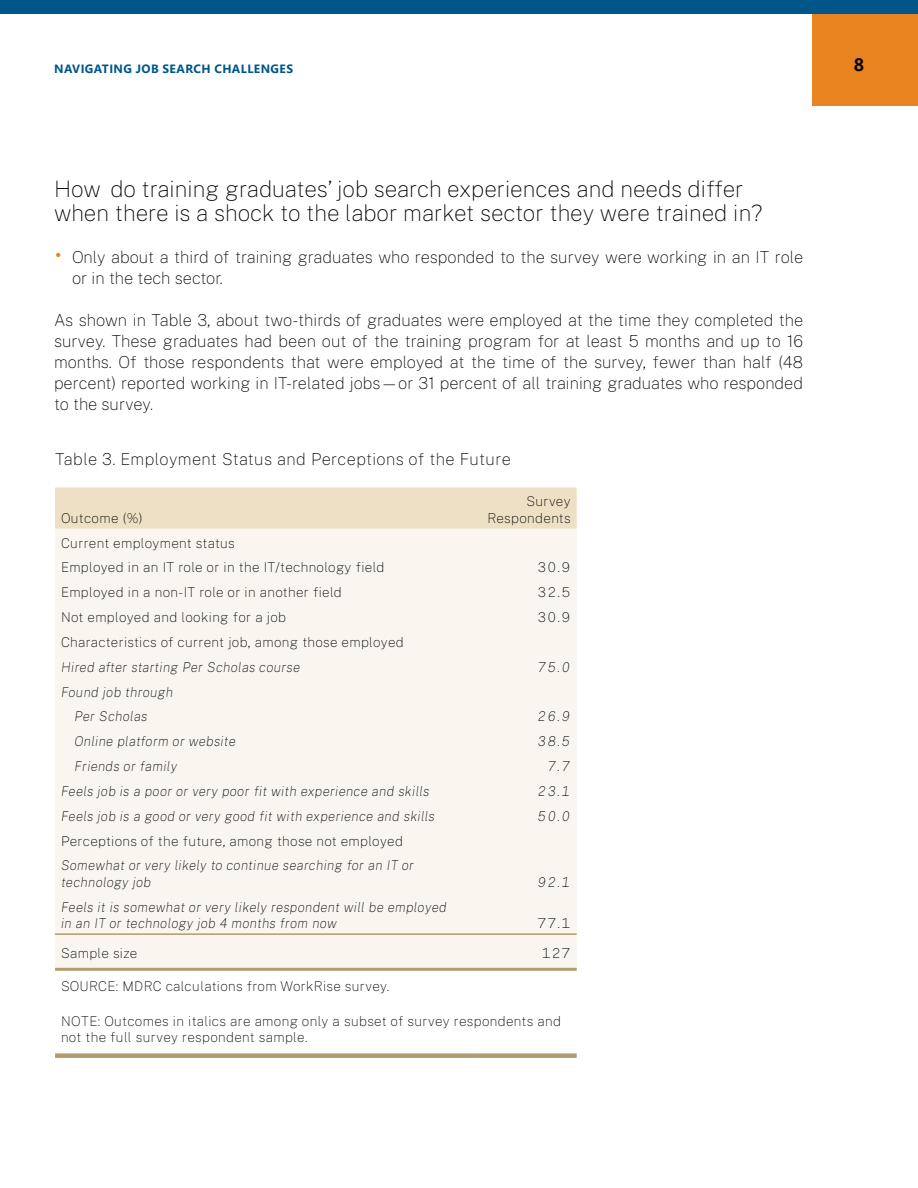
<style>
.page{position:relative;width:918px;height:1188px;background:#fff}
.page>*{position:absolute;margin:0;border:0;box-sizing:border-box;transform-origin:0 0}
._05_Subhead_B{font:500 22.5px/24px "Public Sans";color:#000}
.t1{font:700 18px "Segoe UI";color:#000}
._07_Paragraph_Text{font:16.5px/21px "Public Sans";color:#000}
.Table_-_Title{font:700 16.5px "Public Sans";letter-spacing:.025em;color:#000}
.Table_-_Row_Text{font:italic 13.5px/16.5px "Public Sans";letter-spacing:.025em;color:#000}
.Table_-_Source_Notes{font:13.5px/16.5px "Public Sans";letter-spacing:.025em;color:#000}
.Table_-_Row_Text-2{font:13.5px "Public Sans";letter-spacing:.025em;color:#000}
.Table_-_Row_Subheads{font:700 13.5px "Public Sans";letter-spacing:.025em;color:#000}
.Table_-_Row_Text_indent{font:italic 13.5px "Public Sans";letter-spacing:.025em;color:#000}
.Table_-_Column_Heads{font:800 13.5px/16.5px "Public Sans";letter-spacing:.025em;color:#000;text-align:right}
.Table_-_Row_Data{font:italic 13.5px "Public Sans";letter-spacing:.025em;color:#000}
.Table_-_Row_Data-2{font:13.5px "Public Sans";color:#000}
.t2{font:700 12px "Segoe UI";letter-spacing:.035em;color:#005689}
.s1{font-size:30px;color:#e88320}
</style>
<div class="page">
<div style="left:813px;top:0;width:105px;height:105px;background:#e88320"></div>
<div style="left:0;top:0;width:918px;height:14px;background:#005689"></div>
<div style="left:55px;top:487px;width:522px;height:42px;background:#ede0c4"></div>
<div style="left:55px;top:529px;width:522px;height:439px;background:#faf6ef"></div>
<hr style="left:55px;top:933px;width:419px;height:2px;background:#ad9e6e">
<hr style="left:474px;top:933px;width:103px;height:2px;background:#ad9e6e">
<hr style="left:55px;top:968px;width:419px;height:3px;background:#ad9e6e">
<hr style="left:474px;top:968px;width:103px;height:3px;background:#ad9e6e">
<div style="left:55px;top:1053px;width:419px;height:5px;background:#ad9e6e"></div>
<div style="left:474px;top:1053px;width:103px;height:5px;background:#ad9e6e"></div>
<p class="t2" style="left:54px;top:57px;width:240px">NAVIGATING JOB SEARCH CHALLENGES</p>
<p class="t1" style="left:854px;top:48px;width:12px">8</p>
<p class="_05_Subhead_B" style="left:54px;top:176px;width:710px">How do training graduates’ job search experiences and needs differ when there is a shock to the labor market sector they were trained in?</p>
<p class="_07_Paragraph_Text" style="left:72px;top:246px;width:733px;text-indent:-18px"><span class="s1">•</span> Only about a third of training graduates who responded to the survey were working in an IT role or in the tech sector.</p>
<p class="_07_Paragraph_Text" style="left:54px;top:309px;width:751px;text-align:justify">As shown in Table 3, about two-thirds of graduates were employed at the time they completed the survey. These graduates had been out of the training program for at least 5 months and up to 16 months. Of those respondents that were employed at the time of the survey, fewer than half (48 percent) reported working in IT-related jobs—or 31 percent of all training graduates who responded to the survey.</p>
<p class="Table_-_Title" style="left:55px;top:448px;width:457px">Table 3. Employment Status and Perceptions of the Future</p>
<p class="Table_-_Column_Heads" style="left:61px;top:509px;width:83px">Outcome (%)</p>
<p class="Table_-_Column_Heads" style="left:487px;top:493px;width:85px">Survey<br>Respondents</p>
<p class="Table_-_Row_Subheads" style="left:61px;top:534px;width:175px">Current employment status</p>
<p class="Table_-_Row_Text-2" style="left:61px;top:559px;width:325px">Employed in an IT role or in the IT/technology field</p>
<p class="Table_-_Row_Data-2" style="left:537px;top:559px;width:35px">30.9</p>
<p class="Table_-_Row_Text-2" style="left:61px;top:583px;width:282px">Employed in a non-IT role or in another field</p>
<p class="Table_-_Row_Data-2" style="left:537px;top:583px;width:35px">32.5</p>
<p class="Table_-_Row_Text-2" style="left:61px;top:608px;width:227px">Not employed and looking for a job</p>
<p class="Table_-_Row_Data-2" style="left:537px;top:608px;width:35px">30.9</p>
<p class="Table_-_Row_Subheads" style="left:61px;top:633px;width:344px">Characteristics of current job, among those employed</p>
<p class="Table_-_Row_Text" style="left:61px;top:658px;width:241px">Hired after starting Per Scholas course</p>
<p class="Table_-_Row_Data" style="left:537px;top:658px;width:35px">75.0</p>
<p class="Table_-_Row_Text" style="left:61px;top:683px;width:114px">Found job through</p>
<p class="Table_-_Row_Text_indent" style="left:75px;top:708px;width:74px">Per Scholas</p>
<p class="Table_-_Row_Data" style="left:537px;top:708px;width:35px">26.9</p>
<p class="Table_-_Row_Text_indent" style="left:75px;top:733px;width:163px">Online platform or website</p>
<p class="Table_-_Row_Data" style="left:537px;top:733px;width:35px">38.5</p>
<p class="Table_-_Row_Text_indent" style="left:75px;top:757px;width:104px">Friends or family</p>
<p class="Table_-_Row_Data" style="left:547px;top:757px;width:25px">7.7</p>
<p class="Table_-_Row_Text" style="left:61px;top:782px;width:370px">Feels job is a poor or very poor fit with experience and skills</p>
<p class="Table_-_Row_Data" style="left:537px;top:782px;width:35px">23.1</p>
<p class="Table_-_Row_Text" style="left:61px;top:807px;width:375px">Feels job is a good or very good fit with experience and skills</p>
<p class="Table_-_Row_Data" style="left:537px;top:807px;width:35px">50.0</p>
<p class="Table_-_Row_Subheads" style="left:61px;top:832px;width:343px">Perceptions of the future, among those not employed</p>
<p class="Table_-_Row_Text" style="left:61px;top:857px;width:354px">Somewhat or very likely to continue searching for an IT or technology job</p>
<p class="Table_-_Row_Data" style="left:537px;top:873px;width:35px">92.1</p>
<p class="Table_-_Row_Text" style="left:61px;top:898px;width:387px">Feels it is somewhat or very likely respondent will be employed in an IT or technology job 4 months from now</p>
<p class="Table_-_Row_Data-2" style="left:537px;top:914px;width:35px">77.1</p>
<p class="Table_-_Row_Text-2" style="left:61px;top:944px;width:78px">Sample size</p>
<p class="Table_-_Row_Data-2" style="left:542px;top:944px;width:31px">127</p>
<p class="Table_-_Source_Notes" style="left:61px;top:978px;width:330px">SOURCE: MDRC calculations from WorkRise survey.</p>
<p class="Table_-_Source_Notes" style="left:61px;top:1012px;width:501px">NOTE: Outcomes in italics are among only a subset of survey respondents and not the full survey respondent sample.</p>
</div>
